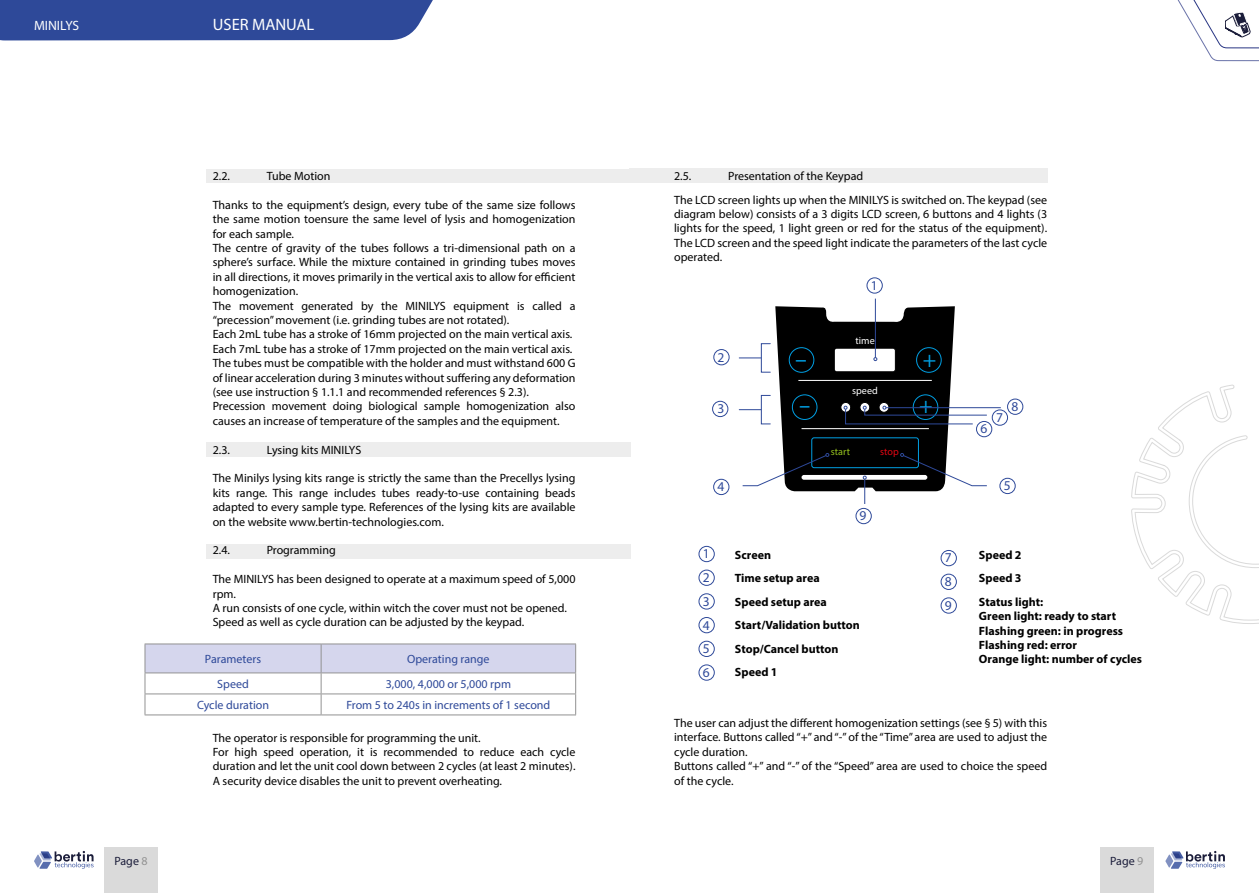
<style>
.page{position:relative;width:1259px;height:893px;background:#fff}
.page>*{position:absolute;margin:0;border:0;box-sizing:border-box;transform-origin:0 0}
.t1{font:22.8px "Myriad Pro";color:#009fe3}
.t2{font:22.8px "Myriad Pro";color:#009fe3;scale:1.7 1}
.t3{font:22.8px "Myriad Pro";color:#009fe3;scale:1.79 1}
.t4{font:16.5px "Myriad Pro";color:#fff}
.t5{font:13.5px/23.7px "Myriad Pro";color:#2e4999;text-align:justify}
.t6{font:13.5px "Myriad Pro";color:#fff}
.t7{font:12px/14.4px "Myriad Pro";color:#000}
.t8{font:700 12px/23.4px "Myriad Pro";color:#000}
.t9{font:12px "Myriad Pro";color:#2e4999}
.t10{font:12px "Myriad Pro";color:#1b1d3a}
.t11{font:10.05px "Myriad Pro";color:#fff}
.t12{font:10.05px "Myriad Pro";color:#95c11f}
.t13{font:10.05px "Myriad Pro";color:#e30613}
.s1{color:#929292}
</style>
<div class="page">
<div style="left:0;top:0;width:433px;height:40px;background:#2e4999"></div>
<div style="left:1100px;top:848px;width:53px;height:45px;background:#dadada"></div>
<div style="left:104px;top:848px;width:54px;height:45px;background:#dadada"></div>
<svg style="left:1165px;top:851px;width:60px;height:18px"></svg>
<svg style="left:34px;top:851px;width:60px;height:18px"></svg>
<svg style="left:1131px;top:385px;width:128px;height:239px"></svg>
<svg style="left:1177px;top:0;width:82px;height:61px"></svg>
<div style="left:206px;top:169px;width:423px;height:14px;background:#ededed"></div>
<div style="left:206px;top:442px;width:424px;height:15px;background:#ededed"></div>
<div style="left:206px;top:544px;width:424px;height:15px;background:#ededed"></div>
<svg style="left:145px;top:644px;width:431px;height:70px"></svg>
<hr style="left:145px;top:714px;width:176px;height:1px;background:#929292">
<hr style="left:321px;top:714px;width:255px;height:1px;background:#929292">
<div style="left:629px;top:169px;width:419px;height:14px;background:#ededed"></div>
<hr style="left:875px;top:299px;width:1px;height:59px;background:#2e4999">
<div style="left:866px;top:277px;width:16px;height:16px;border:1px solid #2e4999;border-radius:50%"></div>
<div style="left:713px;top:349px;width:16px;height:16px;border:1px solid #2e4999;border-radius:50%"></div>
<div style="left:712px;top:401px;width:16px;height:16px;border:1px solid #2e4999;border-radius:50%"></div>
<div style="left:713px;top:479px;width:16px;height:16px;border:1px solid #2e4999;border-radius:50%"></div>
<div style="left:999px;top:478px;width:16px;height:16px;border:1px solid #2e4999;border-radius:50%"></div>
<div style="left:976px;top:421px;width:16px;height:16px;border:1px solid #2e4999;border-radius:50%"></div>
<div style="left:992px;top:410px;width:16px;height:16px;border:1px solid #2e4999;border-radius:50%"></div>
<div style="left:1007px;top:399px;width:16px;height:16px;border:1px solid #2e4999;border-radius:50%"></div>
<hr style="left:886px;top:407px;width:114px;height:1px;background:#2e4999">
<svg style="left:739px;top:306px;width:248px;height:198px"></svg>
<div style="left:855px;top:508px;width:16px;height:16px;border:1px solid #2e4999;border-radius:50%"></div>
<div style="left:698px;top:546px;width:16px;height:16px;border:1px solid #2e4999;border-radius:50%"></div>
<div style="left:698px;top:570px;width:16px;height:16px;border:1px solid #2e4999;border-radius:50%"></div>
<div style="left:698px;top:593px;width:16px;height:16px;border:1px solid #2e4999;border-radius:50%"></div>
<div style="left:698px;top:617px;width:16px;height:16px;border:1px solid #2e4999;border-radius:50%"></div>
<div style="left:698px;top:641px;width:16px;height:16px;border:1px solid #2e4999;border-radius:50%"></div>
<div style="left:698px;top:664px;width:16px;height:17px;border:1px solid #2e4999;border-radius:50%"></div>
<div style="left:940px;top:550px;width:16px;height:16px;border:1px solid #2e4999;border-radius:50%"></div>
<div style="left:940px;top:574px;width:16px;height:16px;border:1px solid #2e4999;border-radius:50%"></div>
<div style="left:940px;top:597px;width:16px;height:16px;border:1px solid #2e4999;border-radius:50%"></div>
<p class="t6" style="left:34px;top:17px;width:47px">MINILYS</p>
<h2 class="t4" style="left:213px;top:15px;width:103px">USER MANUAL</h2>
<p class="t7" style="left:213px;top:169px;width:19px">2.2.</p>
<p class="t7" style="left:267px;top:169px;width:65px">Tube Motion</p>
<p class="t7" style="left:213px;top:197px;width:364px">Thanks to the equipment’s design, every tube of the same size follows the same motion toensure the same level of lysis and homogenization for each sample.<br>The centre of gravity of the tubes follows a tri-dimensional path on a sphere’s surface. While the mixture contained in grinding tubes moves in all directions, it moves primarily in the vertical axis to allow for efficient homogenization.<br>The movement generated by the MINILYS equipment is called a “precession” movement (i.e. grinding tubes are not rotated).<br>Each 2mL tube has a stroke of 16mm projected on the main vertical axis.<br>Each 7mL tube has a stroke of 17mm projected on the main vertical axis.<br>The tubes must be compatible with the holder and must withstand 600 G of linear acceleration during 3 minutes without suffering any deformation (see use instruction § 1.1.1 and recommended references § 2.3).<br>Precession movement doing biological sample homogenization also causes an increase of temperature of the samples and the equipment.</p>
<p class="t7" style="left:213px;top:442px;width:19px">2.3.</p>
<p class="t7" style="left:267px;top:442px;width:96px">Lysing kits MINILYS</p>
<p class="t7" style="left:213px;top:471px;width:364px;text-align:justify">The Minilys lysing kits range is strictly the same than the Precellys lysing kits range. This range includes tubes ready-to-use containing beads adapted to every sample type. References of the lysing kits are available on the website www.bertin-technologies.com.</p>
<p class="t7" style="left:213px;top:543px;width:19px">2.4.</p>
<p class="t7" style="left:267px;top:543px;width:71px">Programming</p>
<p class="t7" style="left:213px;top:572px;width:364px">The MINILYS has been designed to operate at a maximum speed of 5,000 rpm.<br>A run consists of one cycle, within witch the cover must not be opened.<br>Speed as well as cycle duration can be adjusted by the keypad.</p>
<p class="t9" style="left:205px;top:651px;width:58px">Parameters</p>
<p class="t9" style="left:407px;top:651px;width:84px">Operating range</p>
<p class="t9" style="left:217px;top:676px;width:33px">Speed</p>
<p class="t9" style="left:386px;top:676px;width:127px">3,000, 4,000 or 5,000 rpm</p>
<p class="t9" style="left:197px;top:697px;width:74px">Cycle duration</p>
<p class="t9" style="left:346px;top:697px;width:205px">From 5 to 240s in increments of 1 second</p>
<p class="t7" style="left:213px;top:730px;width:364px">The operator is responsible for programming the unit.<br>For high speed operation, it is recommended to reduce each cycle duration and let the unit cool down between 2 cycles (at least 2 minutes).<br>A security device disables the unit to prevent overheating.</p>
<p class="t7" style="left:674px;top:164px;width:374px;line-height:23.4px;text-indent:54px">Presentation of the Keypad<br>The LCD screen lights up when the MINILYS is switched on. The keypad (see</p>
<p class="t7" style="left:674px;top:207px;width:374px;text-align:justify">diagram below) consists of a 3 digits LCD screen, 6 buttons and 4 lights (3 lights for the speed, 1 light green or red for the status of the equipment).<br>The LCD screen and the speed light indicate the parameters of the last cycle operated.</p>
<p class="t7" style="left:674px;top:169px;width:19px">2.5.</p>
<p class="t5" style="left:871px;top:273px;width:8px">1</p>
<p class="t5" style="left:717px;top:345px;width:8px">2</p>
<p class="t5" style="left:717px;top:396px;width:8px">3</p>
<h1 class="t3" style="left:795px;top:345px;width:8px">-</h1>
<h1 class="t2" style="left:799px;top:391px;width:9px">-</h1>
<p class="t11" style="left:855px;top:335px;width:21px">time</p>
<p class="t11" style="left:852px;top:384px;width:27px">speed</p>
<p class="t12" style="left:831px;top:446px;width:21px">start</p>
<p class="t13" style="left:880px;top:446px;width:20px">stop</p>
<h1 class="t1" style="left:922px;top:345px;width:15px">+</h1>
<h1 class="t1" style="left:919px;top:391px;width:15px">+</h1>
<p class="t5" style="left:980px;top:416px;width:8px">6</p>
<p class="t5" style="left:996px;top:405px;width:8px">7</p>
<p class="t5" style="left:1011px;top:394px;width:8px">8</p>
<p class="t5" style="left:717px;top:474px;width:8px">4</p>
<p class="t5" style="left:1004px;top:473px;width:8px">5</p>
<p class="t5" style="left:859px;top:504px;width:8px">9</p>
<p class="t5" style="left:703px;top:542px;width:8px">1<br>2<br>3<br>4<br>5<br>6</p>
<p class="t5" style="left:945px;top:546px;width:8px">7<br>8<br>9</p>
<p class="t8" style="left:735px;top:543px;width:126px">Screen<br>Time setup area<br>Speed setup area<br>Start/Validation button<br>Stop/Cancel button<br>Speed 1</p>
<p class="t8" style="left:979px;top:543px;width:66px">Speed 2<br>Speed 3<br>Status light:</p>
<p class="t8" style="left:979px;top:609px;width:165px;line-height:14.4px">Green light: ready to start<br>Flashing green: in progress<br>Flashing red: error<br>Orange light: number of cycles</p>
<p class="t7" style="left:674px;top:715px;width:374px">The user can adjust the different homogenization settings (see § 5) with this interface. Buttons called “+” and “-” of the “Time” area are used to adjust the cycle duration.<br>Buttons called “+” and “-” of the “Speed” area are used to choice the speed of the cycle.</p>
<p class="t10" style="left:114px;top:853px;width:35px">Page <span class="s1">8</span></p>
<p class="t10" style="left:1110px;top:853px;width:35px">Page <span class="s1">9</span></p>
</div>
